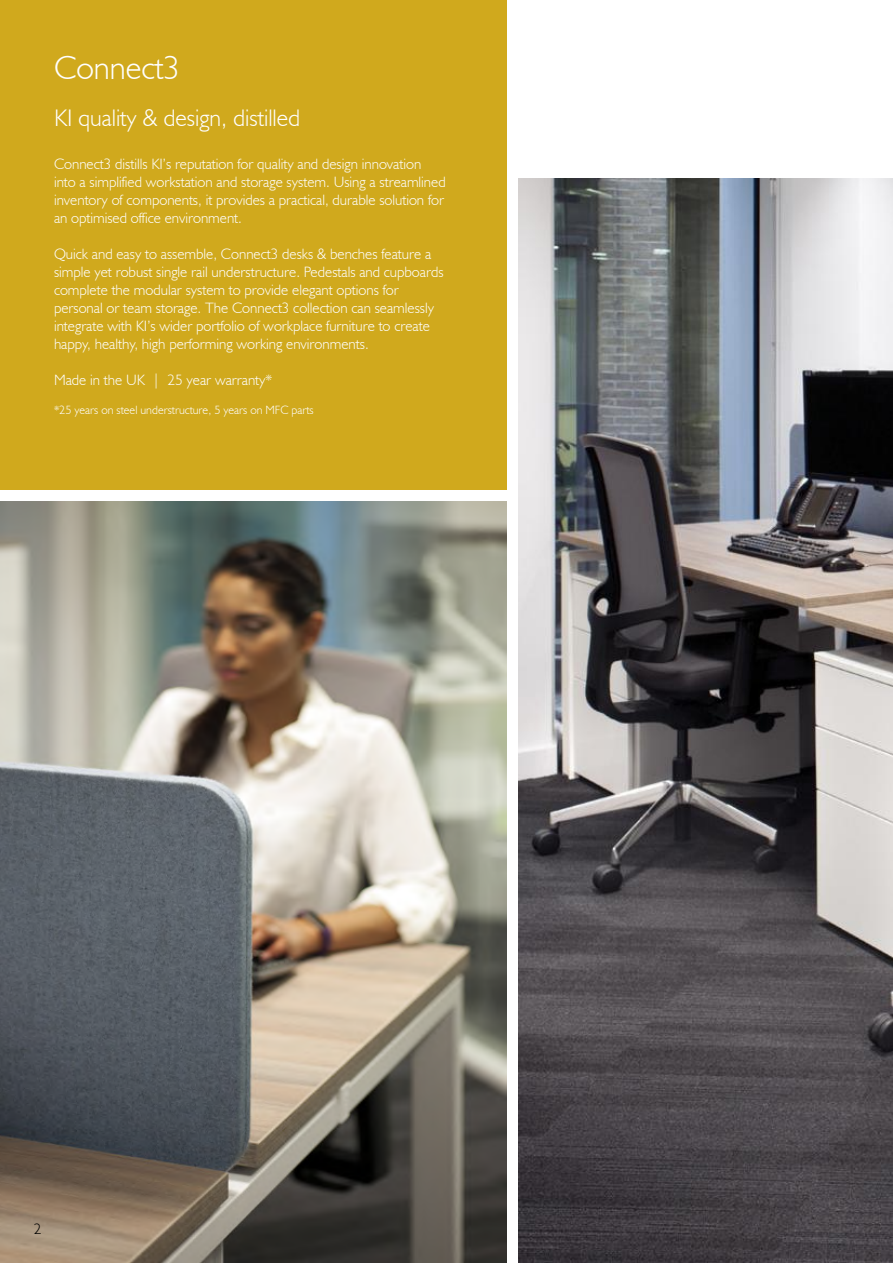
<style>
.page{position:relative;width:893px;height:1263px;background:#fff}
.page>*{position:absolute;margin:0;border:0;box-sizing:border-box;transform-origin:0 0}
.t1{font:300 33px "Humanist 521 BT";color:#fff}
.t2{font:300 24px "Humanist 521 BT";color:#fff}
.t3{font:300 15px/18px "Humanist 521 BT";color:#fff}
.t4{font:300 15px "Humanist 521 BT";color:#000}
.t5{font:300 12px "Humanist 521 BT";color:#fff}
</style>
<div class="page">
<img style="left:0;top:502px;width:506px;height:761px">
<img style="left:519px;top:179px;width:374px;height:1084px">
<div style="left:0;top:0;width:506px;height:489px;background:#d0a91d"></div>
<h1 class="t1" style="left:54px;top:48px;width:128px">Connect3</h1>
<h2 class="t2" style="left:54px;top:103px;width:248px">KI quality &amp; design, distilled</h2>
<p class="t3" style="left:54px;top:155px;width:393px">Connect3 distills KI’s reputation for quality and design innovation into a simplified workstation and storage system. Using a streamlined inventory of components, it provides a practical, durable solution for an optimised office environment.</p>
<p class="t3" style="left:54px;top:245px;width:391px">Quick and easy to assemble, Connect3 desks &amp; benches feature a simple yet robust single rail understructure. Pedestals and cupboards complete the modular system to provide elegant options for personal or team storage. The Connect3 collection can seamlessly integrate with KI’s wider portfolio of workplace furniture to create happy, healthy, high performing working environments.</p>
<p class="t3" style="left:54px;top:371px;width:220px">Made in the UK | 25 year warranty*</p>
<p class="t5" style="left:54px;top:402px;width:261px">*25 years on steel understructure, 5 years on MFC parts</p>
<p class="t4" style="left:34px;top:1219px;width:9px">2</p>
</div>
